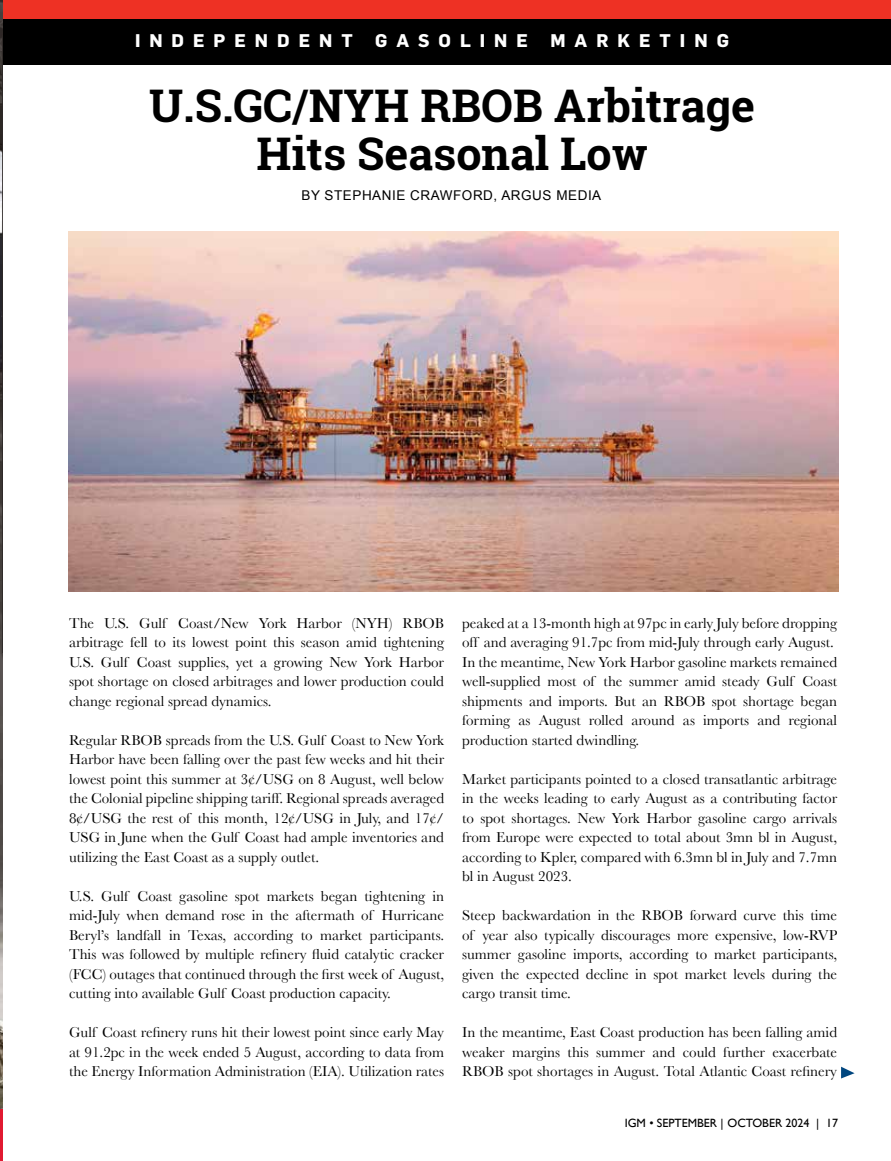
<style>
.page{position:relative;width:891px;height:1161px;background:#fff}
.page>*{position:absolute;margin:0;border:0;box-sizing:border-box;transform-origin:0 0}
.t1{font:700 45px/48px "Roboto Slab";color:#000;text-align:center}
.t2{font:700 18.15px "Flama";color:#fff}
.t3{font:700 18px "Flama";letter-spacing:.5em;color:#fff}
.t4{font:15px/19.5px "Baskerville";color:#000;text-align:justify}
.t5{font:13.5px "Arial";letter-spacing:.04em;color:#000}
.t6{font:12px "Gill Sans";color:#000}
.s1{font-size:18.15px}
</style>
<div class="page">
<div style="left:0;top:0;width:891px;height:21px;background:#ee3124"></div>
<div style="left:0;top:19px;width:891px;height:45px;background:#000"></div>
<svg style="left:841px;top:1066px;width:14px;height:12px"></svg>
<img style="left:0;top:0;width:2px;height:36px">
<img style="left:0;top:51px;width:2px;height:1059px">
<hr style="left:0;top:1110px;width:2px;height:51px;background:#e11931">
<svg style="left:0;top:36px;width:2px;height:15px"></svg>
<img style="left:68px;top:232px;width:770px;height:360px">
<p class="t2" style="left:693px;top:29px;width:51px">ING</p>
<p class="t3" style="left:149px;top:30px;width:219px">INDEPENDENT</p>
<p class="t3" style="left:389px;top:30px;width:154px">GASOLINE</p>
<p class="t3" style="left:564px;top:30px;width:167px">MARKET<span class="s1">ING</span></p>
<p class="t3" style="left:135px;top:30px;width:219px">INDEPENDENT</p>
<p class="t3" style="left:375px;top:30px;width:154px">GASOLINE</p>
<p class="t3" style="left:550px;top:30px;width:122px">MARKET</p>
<h1 class="t1" style="left:149px;top:82px;width:607px">U.S.GC/NYH RBOB Arbitrage<br>Hits Seasonal Low</h1>
<p class="t5" style="left:301px;top:186px;width:301px">BY STEPHANIE CRAWFORD, ARGUS MEDIA</p>
<p class="t4" style="left:69px;top:613px;width:377px">The U.S. Gulf Coast/New York Harbor (NYH) RBOB arbitrage fell to its lowest point this season amid tightening U.S. Gulf Coast supplies, yet a growing New York Harbor spot shortage on closed arbitrages and lower production could change regional spread dynamics.</p>
<p class="t4" style="left:69px;top:730px;width:377px">Regular RBOB spreads from the U.S. Gulf Coast to New York Harbor have been falling over the past few weeks and hit their lowest point this summer at 3¢/USG on 8 August, well below the Colonial pipeline shipping tariff. Regional spreads averaged 8¢/USG the rest of this month, 12¢/USG in July, and 17¢/ USG in June when the Gulf Coast had ample inventories and utilizing the East Coast as a supply outlet.</p>
<p class="t4" style="left:69px;top:886px;width:377px">U.S. Gulf Coast gasoline spot markets began tightening in mid-July when demand rose in the aftermath of Hurricane Beryl’s landfall in Texas, according to market participants.<br>This was followed by multiple refinery fluid catalytic cracker (FCC) outages that continued through the first week of August, cutting into available Gulf Coast production capacity.</p>
<p class="t4" style="left:69px;top:1023px;width:377px">Gulf Coast refinery runs hit their lowest point since early May at 91.2pc in the week ended 5 August, according to data from the Energy Information Administration (EIA). Utilization rates</p>
<p class="t4" style="left:462px;top:613px;width:377px;text-align:left">peaked at a 13-month high at 97pc in early July before dropping off and averaging 91.7pc from mid-July through early August.<br>In the meantime, New York Harbor gasoline markets remained well-supplied most of the summer amid steady Gulf Coast shipments and imports. But an RBOB spot shortage began forming as August rolled around as imports and regional production started dwindling.</p>
<p class="t4" style="left:462px;top:769px;width:377px">Market participants pointed to a closed transatlantic arbitrage in the weeks leading to early August as a contributing factor to spot shortages. New York Harbor gasoline cargo arrivals from Europe were expected to total about 3mn bl in August, according to Kpler, compared with 6.3mn bl in July and 7.7mn bl in August 2023.</p>
<p class="t4" style="left:462px;top:906px;width:377px">Steep backwardation in the RBOB forward curve this time of year also typically discourages more expensive, low-RVP summer gasoline imports, according to market participants, given the expected decline in spot market levels during the cargo transit time.</p>
<p class="t4" style="left:462px;top:1023px;width:377px">In the meantime, East Coast production has been falling amid weaker margins this summer and could further exacerbate RBOB spot shortages in August. Total Atlantic Coast refinery</p>
<p class="t6" style="left:625px;top:1116px;width:215px">IGM • SEPTEMBER | OCTOBER 2024 | 17</p>
</div>
